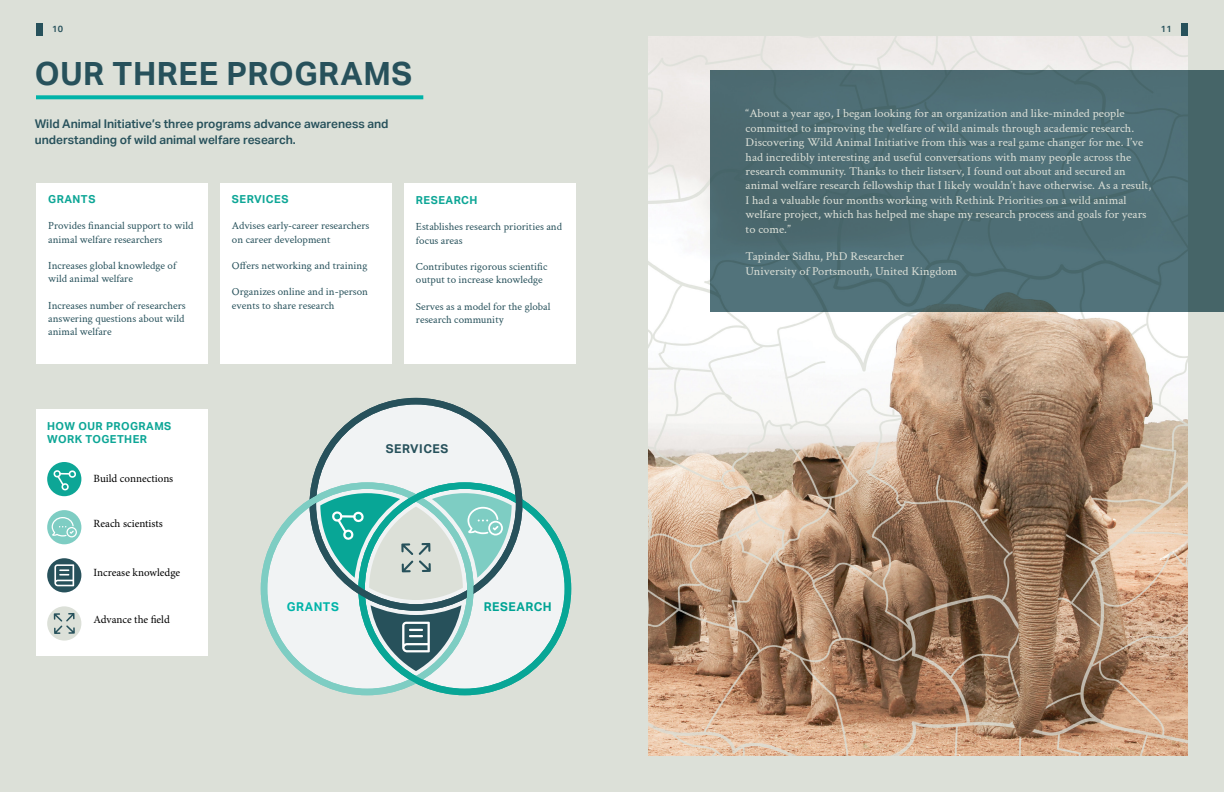
<style>
.page{position:relative;width:1224px;height:792px;background:#dce0d8}
.page>*{position:absolute;margin:0;border:0;box-sizing:border-box;transform-origin:0 0}
.t1{font:700 32px "Aktiv Grotesk";letter-spacing:.02em;color:#27515b}
.t2{font:700 12.1px "Aktiv Grotesk";letter-spacing:.04em;color:#00a394}
.t3{font:700 12.1px "Aktiv Grotesk";letter-spacing:.04em;color:#27515b}
.t4{font:700 12.1px "Aktiv Grotesk";letter-spacing:.04em;color:#00b3a8}
.t5{font:12px/14.4px "Crimson Text";color:#dce0d8}
.t6{font:600 12px/16px "Aktiv Grotesk";color:#27515b}
.t7{font:11px/13.2px "Crimson Text";color:#27515b}
.t8{font:11px "Minion Pro";color:#000}
.t9{font:700 11px/13.2px "Aktiv Grotesk";letter-spacing:.04em;color:#0da696}
.t10{font:600 9px "Aktiv Grotesk";color:#27515b}
</style>
<div class="page">
<img style="left:648px;top:36px;width:540px;height:720px">
<div style="left:36px;top:183px;width:172px;height:181px;background:#fff"></div>
<div style="left:220px;top:183px;width:172px;height:181px;background:#fff"></div>
<div style="left:404px;top:183px;width:172px;height:181px;background:#fff"></div>
<div style="left:710px;top:70px;width:514px;height:242px;background:linear-gradient(to right,#4e6d74,#4e6e75)"></div>
<svg style="left:36px;top:95px;width:387px;height:4px;background:#11b6ab"></svg>
<div style="left:36px;top:409px;width:172px;height:247px;background:#fff"></div>
<div style="left:47px;top:462px;width:34px;height:34px;background:#0da696;border-radius:50%"></div>
<svg style="left:53px;top:470px;width:24px;height:21px"></svg>
<div style="left:47px;top:510px;width:34px;height:34px;background:#7ecdc3;border-radius:50%"></div>
<svg style="left:52px;top:517px;width:25px;height:20px"></svg>
<svg style="left:47px;top:558px;width:34px;height:34px"></svg>
<svg style="left:54px;top:564px;width:20px;height:22px"></svg>
<div style="left:47px;top:606px;width:35px;height:35px;background:#dce0d8;border-radius:50%"></div>
<svg style="left:54px;top:613px;width:21px;height:21px"></svg>
<svg style="left:264px;top:486px;width:206px;height:206px;background:#dfedec"></svg>
<svg style="left:362px;top:486px;width:206px;height:206px;background:#cde7e5"></svg>
<svg style="left:308px;top:397px;width:216px;height:135px"></svg>
<svg style="left:313px;top:486px;width:206px;height:194px"></svg>
<div style="left:36px;top:23px;width:6px;height:13px;background:#27515b"></div>
<div style="left:1182px;top:23px;width:6px;height:13px;background:#27515b"></div>
<p class="t10" style="left:52px;top:24px;width:13px">10</p>
<p class="t10" style="left:1161px;top:24px;width:13px">11</p>
<h1 class="t1" style="left:35px;top:55px;width:379px">OUR THREE PROGRAMS</h1>
<p class="t6" style="left:35px;top:116px;width:355px">Wild Animal Initiative’s three programs advance awareness and understanding of wild animal welfare research.</p>
<p class="t9" style="left:48px;top:193px;width:49px">GRANTS</p>
<p class="t7" style="left:48px;top:219px;width:147px">Provides financial support to wild animal welfare researchers</p>
<p class="t7" style="left:48px;top:258px;width:130px">Increases global knowledge of wild animal welfare</p>
<p class="t7" style="left:48px;top:298px;width:139px;text-align:justify">Increases number of researchers answering questions about wild animal welfare</p>
<p class="t9" style="left:232px;top:193px;width:58px">SERVICES</p>
<p class="t7" style="left:232px;top:219px;width:139px">Advises early-career researchers on career development</p>
<p class="t7" style="left:232px;top:258px;width:137px">Offers networking and training</p>
<p class="t7" style="left:232px;top:285px;width:138px">Organizes online and in-person events to share research</p>
<p class="t9" style="left:416px;top:194px;width:63px">RESEARCH</p>
<p class="t7" style="left:416px;top:220px;width:148px">Establishes research priorities and focus areas</p>
<p class="t7" style="left:416px;top:259px;width:133px">Contributes rigorous scientific output to increase knowledge</p>
<p class="t7" style="left:416px;top:299px;width:136px">Serves as a model for the global research community</p>
<p class="t9" style="left:47px;top:420px;width:126px">HOW OUR PROGRAMS<br>WORK TOGETHER</p>
<p class="t8" style="left:94px;top:471px;width:81px">Build connections</p>
<p class="t8" style="left:94px;top:516px;width:71px">Reach scientists</p>
<p class="t8" style="left:94px;top:565px;width:88px">Increase knowledge</p>
<p class="t8" style="left:94px;top:613px;width:78px">Advance the field</p>
<p class="t3" style="left:386px;top:441px;width:64px">SERVICES</p>
<p class="t4" style="left:287px;top:600px;width:54px">GRANTS</p>
<p class="t2" style="left:484px;top:600px;width:70px">RESEARCH</p>
<p class="t5" style="left:746px;top:106px;width:407px">“About a year ago, I began looking for an organization and like-minded people committed to improving the welfare of wild animals through academic research.<br>Discovering Wild Animal Initiative from this was a real game changer for me. I’ve had incredibly interesting and useful conversations with many people across the research community. Thanks to their listserv, I found out about and secured an animal welfare research fellowship that I likely wouldn’t have otherwise. As a result, I had a valuable four months working with Rethink Priorities on a wild animal welfare project, which has helped me shape my research process and goals for years to come.”</p>
<p class="t5" style="left:746px;top:249px;width:213px">Tapinder Sidhu, PhD Researcher<br>University of Portsmouth, United Kingdom</p>
</div>
